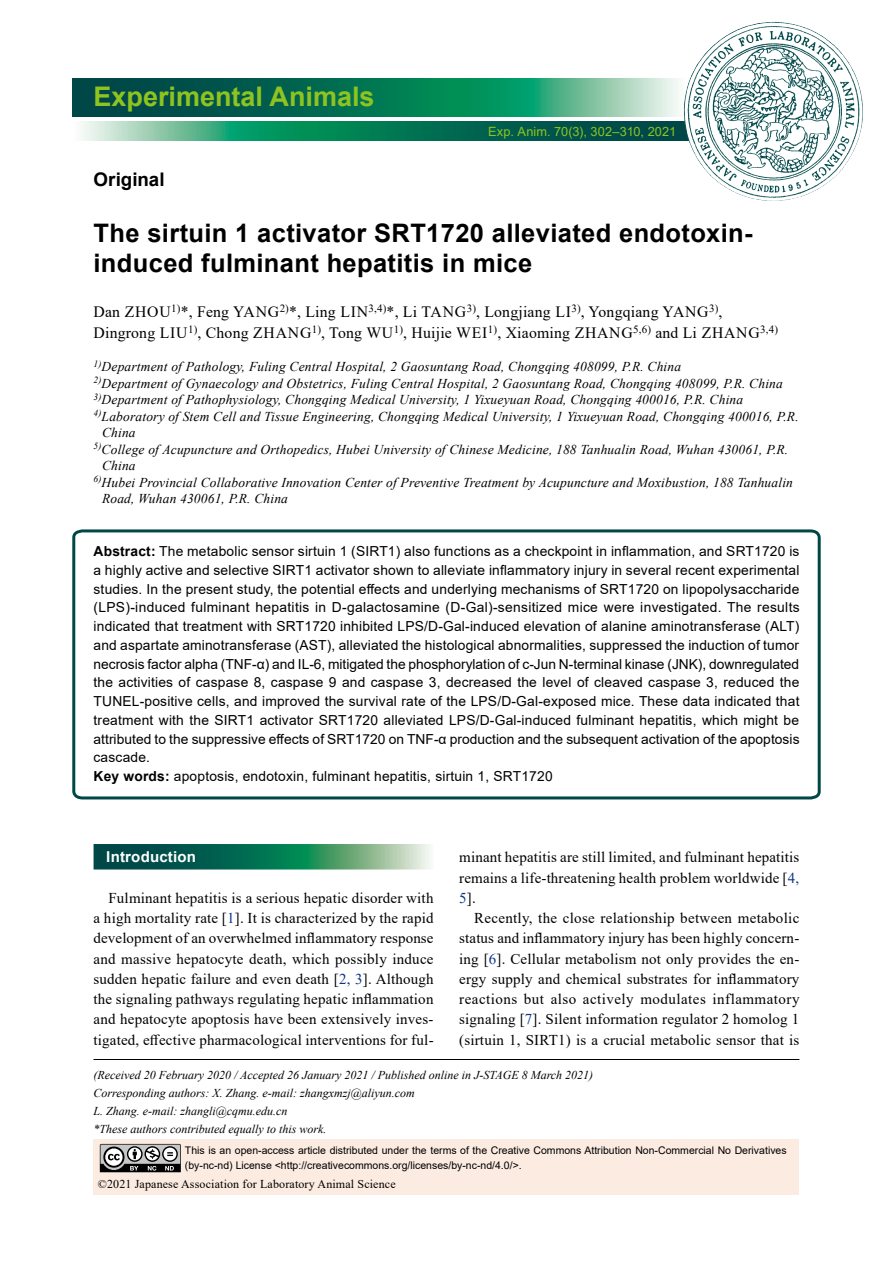
<style>
.page{position:relative;width:893px;height:1263px;background:#fff}
.page>*{position:absolute;margin:0;border:0;box-sizing:border-box;transform-origin:0 0}
.t1{font:700 27px "Arial";color:#8fc31f}
.t2{font:700 25.5px/30px "Arial";letter-spacing:.015em;color:#000}
.t3{font:700 18.75px "Arial";color:#000}
.t4{font:15.75px/20.2px "Times New Roman";letter-spacing:.045em;color:#000}
.t5{font:15px/20.2px "Times New Roman";letter-spacing:.01em;color:#000;text-align:justify}
.t6{font:700 15px "Arial";letter-spacing:.015em;color:#fff}
.t7{font:13.8px/18.8px "Arial";letter-spacing:.015em;color:#000}
.t8{font:italic 13.5px "Times New Roman";letter-spacing:.01em;color:#000}
.t9{font:12.75px "Arial";letter-spacing:.01em;color:#8fc31f}
.t10{font:italic 12px/18px "Times New Roman";color:#000}
.t11{font:12px "Times New Roman";letter-spacing:.01em;color:#000}
.t12{font:10.5px/15px "Arial";color:#000}
.s1{font-weight:700}
.s2{color:#0c3388}
</style>
<div class="page">
<svg style="left:81px;top:121px;width:621px;height:19px;background:#28866b"></svg>
<div style="left:94px;top:1140px;width:705px;height:55px;background:#fbebe0"></div>
<svg style="left:72px;top:79px;width:613px;height:38px;background:#248269"></svg>
<img style="left:719px;top:22px;width:55px;height:19px">
<svg style="left:100px;top:1144px;width:81px;height:28px;background:#7c7c7c"></svg>
<svg style="left:94px;top:844px;width:336px;height:25px;background:#318067"></svg>
<hr style="left:94px;top:1059px;width:705px;height:1px;background:#000">
<svg style="left:72px;top:529px;width:749px;height:271px"></svg>
<h1 class="t1" style="left:94px;top:78px;width:283px">Experimental Animals</h1>
<p class="t9" style="left:488px;top:123px;width:189px">Exp. Anim. 70(3), 302–310, 2021</p>
<h3 class="t3" style="left:94px;top:166px;width:73px">Original</h3>
<h2 class="t2" style="left:94px;top:218px;width:661px">The sirtuin 1 activator SRT1720 alleviated endotoxin&shy;induced fulminant hepatitis in mice</h2>
<p class="t4" style="left:94px;top:302px;width:686px">Dan Zhou<sup>1)</sup>*, Feng Yang<sup>2)</sup>*, Ling Lin<sup>3,4)</sup>*, Li Tang<sup>3)</sup>, Longjiang Li<sup>3)</sup>, Yongqiang Yang<sup>3)</sup>,<br>Dingrong Liu<sup>1)</sup>, Chong Zhang<sup>1)</sup>, Tong Wu<sup>1)</sup>, Huijie Wei<sup>1)</sup>, Xiaoming Zhang<sup>5,6)</sup> and Li Zhang<sup>3,4)</sup></p>
<p class="t8" style="left:94px;top:357px;width:589px"><sup>1)</sup>Department of Pathology, Fuling Central Hospital, 2 Gaosuntang Road, Chongqing 408099, P.R. China</p>
<p class="t8" style="left:94px;top:374px;width:691px"><sup>2)</sup>Department of Gynaecology and Obstetrics, Fuling Central Hospital, 2 Gaosuntang Road, Chongqing 408099, P.R. China</p>
<p class="t8" style="left:94px;top:390px;width:651px"><sup>3)</sup>Department of Pathophysiology, Chongqing Medical University, 1 Yixueyuan Road, Chongqing 400016, P.R. China</p>
<p class="t8" style="left:94px;top:407px;width:707px"><sup>4)</sup>Laboratory of Stem Cell and Tissue Engineering, Chongqing Medical University, 1 Yixueyuan Road, Chongqing 400016, P.R.</p>
<p class="t8" style="left:102px;top:423px;width:35px">China</p>
<p class="t8" style="left:94px;top:440px;width:696px"><sup>5)</sup>College of Acupuncture and Orthopedics, Hubei University of Chinese Medicine, 188 Tanhualin Road, Wuhan 430061, P.R.</p>
<p class="t8" style="left:102px;top:456px;width:35px">China</p>
<p class="t8" style="left:94px;top:473px;width:701px"><sup>6)</sup>Hubei Provincial Collaborative Innovation Center of Preventive Treatment by Acupuncture and Moxibustion, 188 Tanhualin</p>
<p class="t8" style="left:102px;top:489px;width:187px">Road, Wuhan 430061, P.R. China</p>
<p class="t7" style="left:94px;top:542px;width:708px"><span class="s1">Abstract:</span> The metabolic sensor sirtuin 1 (SIRT1) also functions as a checkpoint in inflammation, and SRT1720 is a highly active and selective SIRT1 activator shown to alleviate inflammatory injury in several recent experimental studies. In the present study, the potential effects and underlying mechanisms of SRT1720 on lipopolysaccharide (LPS)-induced fulminant hepatitis in D-galactosamine (D-Gal)-sensitized mice were investigated. The results indicated that treatment with SRT1720 inhibited LPS/D-Gal-induced elevation of alanine aminotransferase (ALT) and aspartate aminotransferase (AST), alleviated the histological abnormalities, suppressed the induction of tumor necrosis factor alpha (TNF-α) and IL-6, mitigated the phosphorylation of c-Jun N-terminal kinase (JNK), downregulated the activities of caspase 8, caspase 9 and caspase 3, decreased the level of cleaved caspase 3, reduced the TUNEL-positive cells, and improved the survival rate of the LPS/D-Gal-exposed mice. These data indicated that treatment with the SIRT1 activator SRT1720 alleviated LPS/D-Gal-induced fulminant hepatitis, which might be attributed to the suppressive effects of SRT1720 on TNF-α production and the subsequent activation of the apoptosis cascade.<br><span class="s1">Key words:</span> apoptosis, endotoxin, fulminant hepatitis, sirtuin 1, SRT1720</p>
<p class="t6" style="left:106px;top:846px;width:91px">Introduction</p>
<p class="t5" style="left:94px;top:887px;width:342px;text-indent:15px">Fulminant hepatitis is a serious hepatic disorder with a high mortality rate [<span class="s2">1</span>]. It is characterized by the rapid development of an overwhelmed inflammatory response and massive hepatocyte death, which possibly induce sudden hepatic failure and even death [<span class="s2">2, 3</span>]. Although the signaling pathways regulating hepatic inflammation and hepatocyte apoptosis have been extensively inves&shy;tigated, effective pharmacological interventions for ful-</p>
<p class="t5" style="left:459px;top:847px;width:342px">minant hepatitis are still limited, and fulminant hepatitis remains a life-threatening health problem worldwide [<span class="s2">4, 5</span>].</p>
<p class="t5" style="left:459px;top:907px;width:342px;text-indent:15px">Recently, the close relationship between metabolic status and inflammatory injury has been highly concern&shy;ing [<span class="s2">6</span>]. Cellular metabolism not only provides the en&shy;ergy supply and chemical substrates for inflammatory reactions but also actively modulates inflammatory signaling [<span class="s2">7</span>]. Silent information regulator 2 homolog 1 (sirtuin 1, SIRT1) is a crucial metabolic sensor that is</p>
<p class="t10" style="left:94px;top:1066px;width:501px">(Received 20 February 2020 / Accepted 26 January 2021 / Published online in J-STAGE 8 March 2021)<br>Corresponding authors: X. Zhang. e-mail: zhangxmzj@aliyun.com<br>L. Zhang. e-mail: zhangli@cqmu.edu.cn<br>*These authors contributed equally to this work.</p>
<p class="t12" style="left:185px;top:1143px;width:603px">This is an open-access article distributed under the terms of the Creative Commons Attribution Non-Commercial No Derivatives (by-nc-nd) License &lt;http://creativecommons.org/licenses/by-nc-nd/4.0/&gt;.</p>
<p class="t11" style="left:98px;top:1175px;width:299px">©2021 Japanese Association for Laboratory Animal Science</p>
</div>
